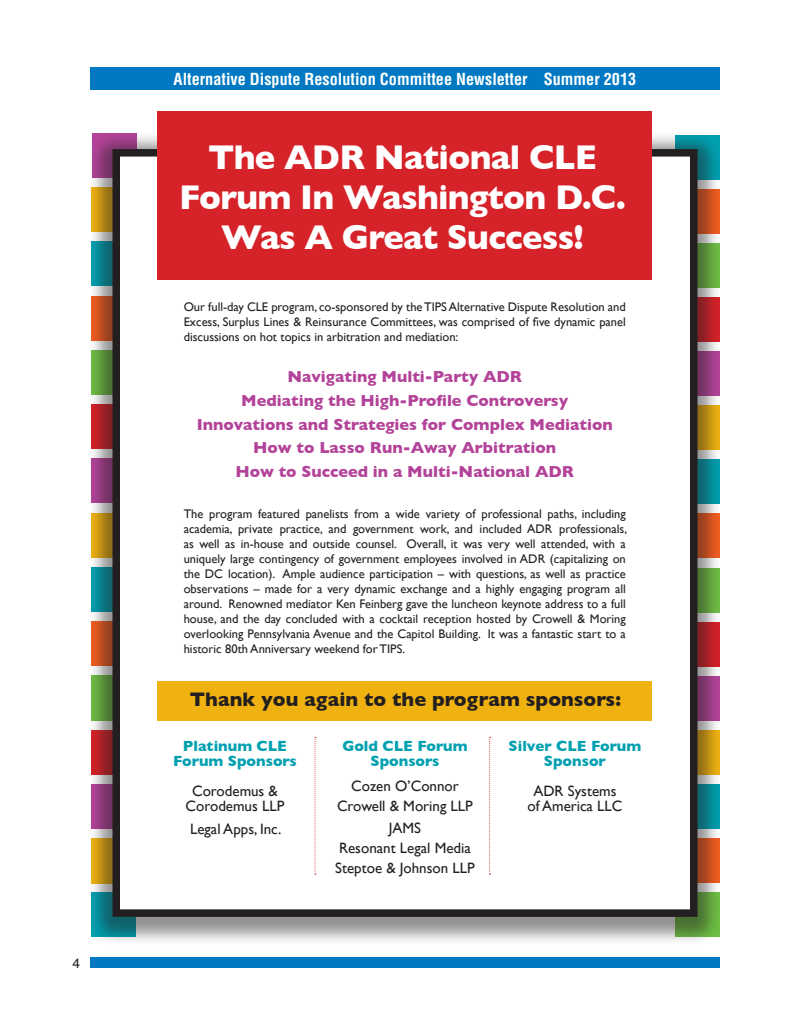
<style>
.page{position:relative;width:810px;height:1035px;background:#fff}
.page>*{position:absolute;margin:0;border:0;box-sizing:border-box;transform-origin:0 0}
.t1{font:700 35px/40px "Gill Sans";letter-spacing:-.02em;color:#fff;text-align:center}
.t2{font:700 20px "Gill Sans";color:#231f20}
.t3{font:700 16.25px/23.8px "Gill Sans";color:#b34399;text-align:center}
.t4{font:700 condensed 16.25px "Helvetica";color:#fff}
.t5{font:15px/20px "Gill Sans";color:#231f20;text-align:center}
.t6{font:700 15px/15px "Gill Sans";color:#00a0b0;text-align:center}
.t7{font:13.75px "Helvetica";color:#231f20}
.t8{font:12.5px/15px "Gill Sans";color:#231f20;text-align:justify}
</style>
<div class="page">
<div style="left:90px;top:68px;width:630px;height:22px;background:#0079c2"></div>
<div style="left:90px;top:957px;width:630px;height:11px;background:#0079c2"></div>
<div style="left:88px;top:130px;width:632px;height:815px;background:#231f20;opacity:.49"></div>
<div style="left:116px;top:153px;width:578px;height:760px;background:#fff"></div>
<div style="left:112px;top:149px;width:586px;height:768px;border:8px solid #231f20"></div>
<div style="left:158px;top:111px;width:494px;height:169px;background:#d62229"></div>
<div style="left:158px;top:681px;width:494px;height:40px;background:#efb211"></div>
<svg style="left:315px;top:737px;width:1px;height:138px"></svg>
<svg style="left:489px;top:737px;width:2px;height:138px"></svg>
<p class="t7" style="left:72px;top:953px;width:9px">4</p>
<h3 class="t4" style="left:174px;top:69px;width:464px">Alternative Dispute Resolution Committee Newsletter Summer 2013</h3>
<h1 class="t1" style="left:179px;top:137px;width:448px">The ADR National CLE<br>Forum In Washington D.C.<br>Was A Great Success!</h1>
<p class="t8" style="left:184px;top:299px;width:444px">Our full-day CLE program, co-sponsored by the TIPS Alternative Dispute Resolution and Excess, Surplus Lines &amp; Reinsurance Committees, was comprised of five dynamic panel discussions on hot topics in arbitration and mediation:</p>
<h3 class="t3" style="left:197px;top:365px;width:417px">Navigating Multi-Party ADR<br>Mediating the High-Profile Controversy Innovations and Strategies for Complex Mediation How to Lasso Run-Away Arbitration<br>How to Succeed in a Multi-National ADR</h3>
<p class="t8" style="left:184px;top:506px;width:445px">The program featured panelists from a wide variety of professional paths, including academia, private practice, and government work, and included ADR professionals, as well as in-house and outside counsel. Overall, it was very well attended, with a uniquely large contingency of government employees involved in ADR (capitalizing on the DC location). Ample audience participation – with questions, as well as practice observations – made for a very dynamic exchange and a highly engaging program all around. Renowned mediator Ken Feinberg gave the luncheon keynote address to a full house, and the day concluded with a cocktail reception hosted by Crowell &amp; Moring overlooking Pennsylvania Avenue and the Capitol Building. It was a fantastic start to a historic 80th Anniversary weekend for TIPS.</p>
<h2 class="t2" style="left:190px;top:688px;width:433px">Thank you again to the program sponsors:</h2>
<p class="t6" style="left:173px;top:738px;width:125px">Platinum CLE<br>Forum Sponsors</p>
<p class="t5" style="left:186px;top:783px;width:100px;line-height:15px">Corodemus &amp;<br>Corodemus LLP</p>
<p class="t5" style="left:190px;top:819px;width:93px">Legal Apps, Inc.</p>
<p class="t6" style="left:342px;top:738px;width:127px">Gold CLE Forum<br>Sponsors</p>
<p class="t5" style="left:337px;top:775px;width:137px">Cozen O’Connor<br>Crowell &amp; Moring LLP</p>
<p class="t5" style="left:335px;top:818px;width:141px">JAMS<br>Resonant Legal Media<br>Steptoe &amp; Johnson LLP</p>
<p class="t6" style="left:509px;top:738px;width:134px">Silver CLE Forum<br>Sponsor</p>
<p class="t5" style="left:527px;top:783px;width:97px;line-height:15px">ADR Systems of America LLC</p>
</div>
